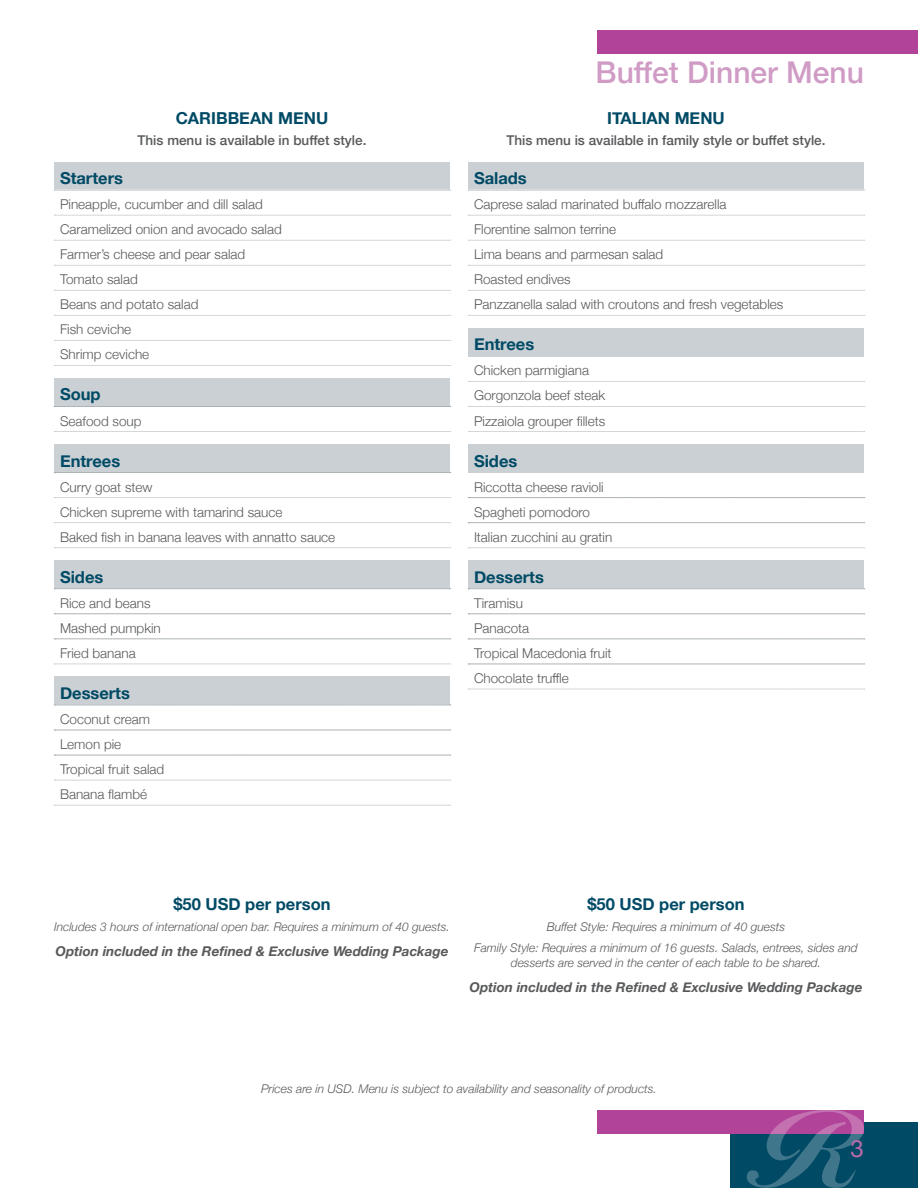
<style>
.page{position:relative;width:918px;height:1188px;background:#fff}
.page>*{position:absolute;margin:0;border:0;box-sizing:border-box;transform-origin:0 0}
.t1{font:500 30px "Helvetica Neue";color:#d09cc6}
.t2{font:24px "Helvetica Neue";color:#bc6aaa}
.t3{font:700 16.5px "Helvetica Neue";color:#004a65}
.t4{font:300 13.5px/25px "Helvetica Neue";color:#58595b}
.t5{font:italic 700 13.5px "Helvetica Neue";color:#58595b}
.t6{font:500 13.5px "Helvetica Neue";color:#58595b}
.t7{font:italic 300 12px/21.1px "Helvetica Neue";color:#58595b;text-align:center}
</style>
<div class="page">
<div style="left:730px;top:1122px;width:188px;height:66px;background:#004a65"></div>
<div style="left:597px;top:30px;width:321px;height:24px;background:#b14399"></div>
<div style="left:597px;top:1110px;width:267px;height:24px;background:#b14399"></div>
<svg style="left:747px;top:1110px;width:117px;height:78px"></svg>
<div style="left:54px;top:162px;width:396px;height:28px;background:#cad0d4"></div>
<svg style="left:54px;top:190px;width:397px;height:1px"></svg>
<svg style="left:54px;top:215px;width:397px;height:1px"></svg>
<svg style="left:54px;top:240px;width:397px;height:1px"></svg>
<svg style="left:54px;top:265px;width:397px;height:1px"></svg>
<svg style="left:54px;top:290px;width:397px;height:1px"></svg>
<svg style="left:54px;top:315px;width:397px;height:1px"></svg>
<svg style="left:54px;top:340px;width:397px;height:1px"></svg>
<svg style="left:54px;top:365px;width:397px;height:1px"></svg>
<div style="left:54px;top:378px;width:396px;height:28px;background:#cad0d4"></div>
<svg style="left:54px;top:406px;width:397px;height:1px"></svg>
<svg style="left:54px;top:431px;width:397px;height:1px"></svg>
<div style="left:54px;top:444px;width:396px;height:29px;background:#cad0d4"></div>
<svg style="left:54px;top:547px;width:397px;height:1px"></svg>
<svg style="left:54px;top:522px;width:397px;height:1px"></svg>
<svg style="left:54px;top:472px;width:397px;height:1px"></svg>
<svg style="left:54px;top:497px;width:397px;height:1px"></svg>
<div style="left:54px;top:561px;width:396px;height:28px;background:#cad0d4"></div>
<svg style="left:54px;top:589px;width:397px;height:1px"></svg>
<svg style="left:54px;top:614px;width:397px;height:1px"></svg>
<svg style="left:54px;top:639px;width:397px;height:1px"></svg>
<svg style="left:54px;top:664px;width:397px;height:1px"></svg>
<div style="left:54px;top:677px;width:396px;height:28px;background:#cad0d4"></div>
<svg style="left:54px;top:705px;width:397px;height:1px"></svg>
<svg style="left:54px;top:730px;width:397px;height:1px"></svg>
<svg style="left:54px;top:755px;width:397px;height:1px"></svg>
<svg style="left:54px;top:780px;width:397px;height:1px"></svg>
<svg style="left:54px;top:805px;width:397px;height:1px"></svg>
<div style="left:468px;top:162px;width:396px;height:28px;background:#cad0d4"></div>
<svg style="left:468px;top:190px;width:397px;height:1px"></svg>
<svg style="left:468px;top:215px;width:397px;height:1px"></svg>
<svg style="left:468px;top:240px;width:397px;height:1px"></svg>
<svg style="left:468px;top:265px;width:397px;height:1px"></svg>
<svg style="left:468px;top:290px;width:397px;height:1px"></svg>
<svg style="left:468px;top:315px;width:397px;height:1px"></svg>
<div style="left:468px;top:328px;width:396px;height:28px;background:#cad0d4"></div>
<svg style="left:468px;top:406px;width:397px;height:1px"></svg>
<svg style="left:468px;top:431px;width:397px;height:1px"></svg>
<svg style="left:468px;top:381px;width:397px;height:1px"></svg>
<div style="left:468px;top:444px;width:396px;height:29px;background:#cad0d4"></div>
<svg style="left:468px;top:522px;width:397px;height:1px"></svg>
<svg style="left:468px;top:497px;width:397px;height:1px"></svg>
<div style="left:468px;top:561px;width:396px;height:28px;background:#cad0d4"></div>
<svg style="left:468px;top:664px;width:397px;height:1px"></svg>
<svg style="left:468px;top:639px;width:397px;height:1px"></svg>
<svg style="left:468px;top:589px;width:397px;height:1px"></svg>
<svg style="left:468px;top:614px;width:397px;height:1px"></svg>
<svg style="left:468px;top:689px;width:397px;height:1px"></svg>
<h1 class="t1" style="left:596px;top:48px;width:270px">Buffet Dinner Menu</h1>
<p class="t3" style="left:176px;top:105px;width:154px">CARIBBEAN MENU</p>
<p class="t3" style="left:607px;top:105px;width:119px">ITALIAN MENU</p>
<p class="t6" style="left:138px;top:129px;width:230px">This menu is available in buffet style.</p>
<p class="t6" style="left:506px;top:129px;width:321px">This menu is available in family style or buffet style.</p>
<p class="t3" style="left:60px;top:165px;width:64px">Starters</p>
<p class="t4" style="left:60px;top:191px;width:223px">Pineapple, cucumber and dill salad<br>Caramelized onion and avocado salad<br>Farmer’s cheese and pear salad<br>Tomato salad<br>Beans and potato salad<br>Fish ceviche<br>Shrimp ceviche</p>
<p class="t3" style="left:60px;top:382px;width:42px">Soup</p>
<p class="t4" style="left:60px;top:407px;width:83px">Seafood soup</p>
<p class="t3" style="left:60px;top:448px;width:62px">Entrees</p>
<p class="t4" style="left:60px;top:473px;width:277px">Curry goat stew<br>Chicken supreme with tamarind sauce<br>Baked fish in banana leaves with annatto sauce</p>
<p class="t3" style="left:60px;top:564px;width:45px">Sides</p>
<p class="t4" style="left:60px;top:589px;width:102px">Rice and beans<br>Mashed pumpkin<br>Fried banana</p>
<p class="t3" style="left:60px;top:680px;width:71px">Desserts</p>
<p class="t4" style="left:60px;top:706px;width:106px">Coconut cream<br>Lemon pie<br>Tropical fruit salad<br>Banana flambé</p>
<p class="t3" style="left:474px;top:165px;width:54px">Salads</p>
<p class="t4" style="left:474px;top:191px;width:311px">Caprese salad marinated buffalo mozzarella Florentine salmon terrine<br>Lima beans and parmesan salad<br>Roasted endives<br>Panzzanella salad with croutons and fresh vegetables</p>
<p class="t3" style="left:474px;top:332px;width:62px">Entrees</p>
<p class="t4" style="left:474px;top:357px;width:133px">Chicken parmigiana<br>Gorgonzola beef steak<br>Pizzaiola grouper fillets</p>
<p class="t3" style="left:474px;top:448px;width:45px">Sides</p>
<p class="t4" style="left:474px;top:473px;width:140px">Riccotta cheese ravioli<br>Spagheti pomodoro<br>Italian zucchini au gratin</p>
<p class="t3" style="left:474px;top:564px;width:71px">Desserts</p>
<p class="t4" style="left:474px;top:590px;width:139px">Tiramisu<br>Panacota<br>Tropical Macedonia fruit<br>Chocolate truffle</p>
<p class="t3" style="left:173px;top:891px;width:159px">$50 USD per person</p>
<p class="t7" style="left:54px;top:916px;width:397px">Includes 3 hours of international open bar. Requires a minimum of 40 guests.</p>
<p class="t5" style="left:56px;top:941px;width:394px">Option included in the Refined &amp; Exclusive Wedding Package</p>
<p class="t3" style="left:587px;top:891px;width:159px">$50 USD per person</p>
<p class="t7" style="left:474px;top:916px;width:385px">Buffet Style: Requires a minimum of 40 guests<br>Family Style: Requires a minimum of 16 guests. Salads, entrees, sides and</p>
<p class="t7" style="left:511px;top:951px;width:312px">desserts are served in the center of each table to be shared.</p>
<p class="t5" style="left:470px;top:976px;width:394px">Option included in the Refined &amp; Exclusive Wedding Package</p>
<p class="t7" style="left:261px;top:1077px;width:397px">Prices are in USD. Menu is subject to availability and seasonality of products.</p>
<h2 class="t2" style="left:851px;top:1131px;width:15px">3</h2>
</div>
